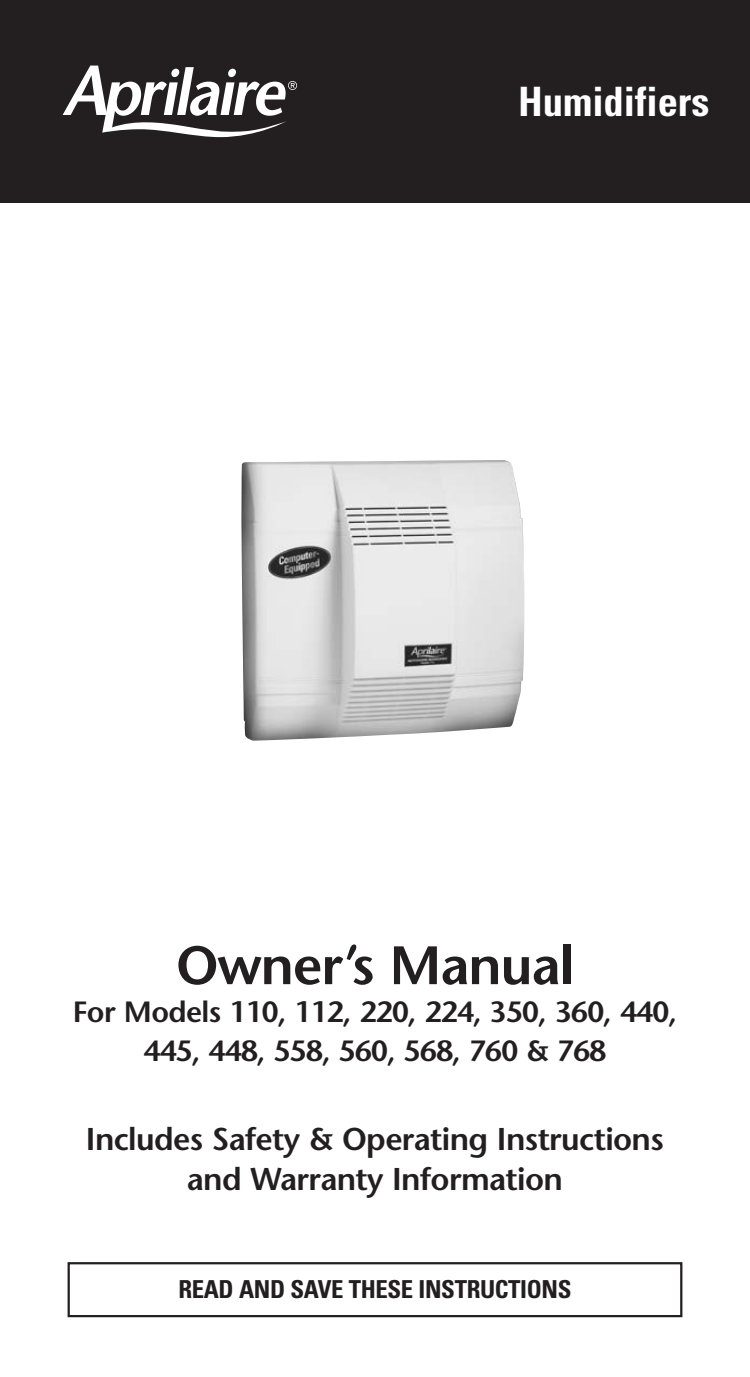
<style>
.page{position:relative;width:750px;height:1377px;background:#fff}
.page>*{position:absolute;margin:0;border:0;box-sizing:border-box;transform-origin:0 0}
.t1{font:600 54px "Stone Sans";letter-spacing:-.02em;color:#231e1f}
.t2{font:700 condensed 40.5px "Univers";color:#fff}
.t3{font:600 31.5px/40.5px "Stone Sans";letter-spacing:-.02em;color:#231e1f;text-align:center}
.t4{font:600 29.25px/38.2px "Stone Sans";letter-spacing:-.02em;color:#231e1f;text-align:center}
.t5{font:700 condensed 24.75px "Univers";letter-spacing:-.015em;color:#231e1f}
</style>
<div class="page">
<div style="left:68px;top:1262px;width:614px;height:55px;border:2px solid #231e1f"></div>
<div style="left:0;top:0;width:749px;height:202px;background:#231e1f"></div>
<svg style="left:63px;top:66px;width:234px;height:71px"></svg>
<img style="left:241px;top:460px;width:283px;height:281px">
<h2 class="t2" style="left:518px;top:87px;width:193px">Humidifiers</h2>
<h1 class="t1" style="left:176px;top:944px;width:399px">Owner’s Manual</h1>
<p class="t4" style="left:73px;top:996px;width:605px">For Models 110, 112, 220, 224, 350, 360, 440,<br>445, 448, 558, 560, 568, 760 &amp; 768</p>
<p class="t3" style="left:86px;top:1122px;width:579px">Includes Safety &amp; Operating Instructions and Warranty Information</p>
<p class="t5" style="left:178px;top:1281px;width:394px">READ AND SAVE THESE INSTRUCTIONS</p>
</div>
